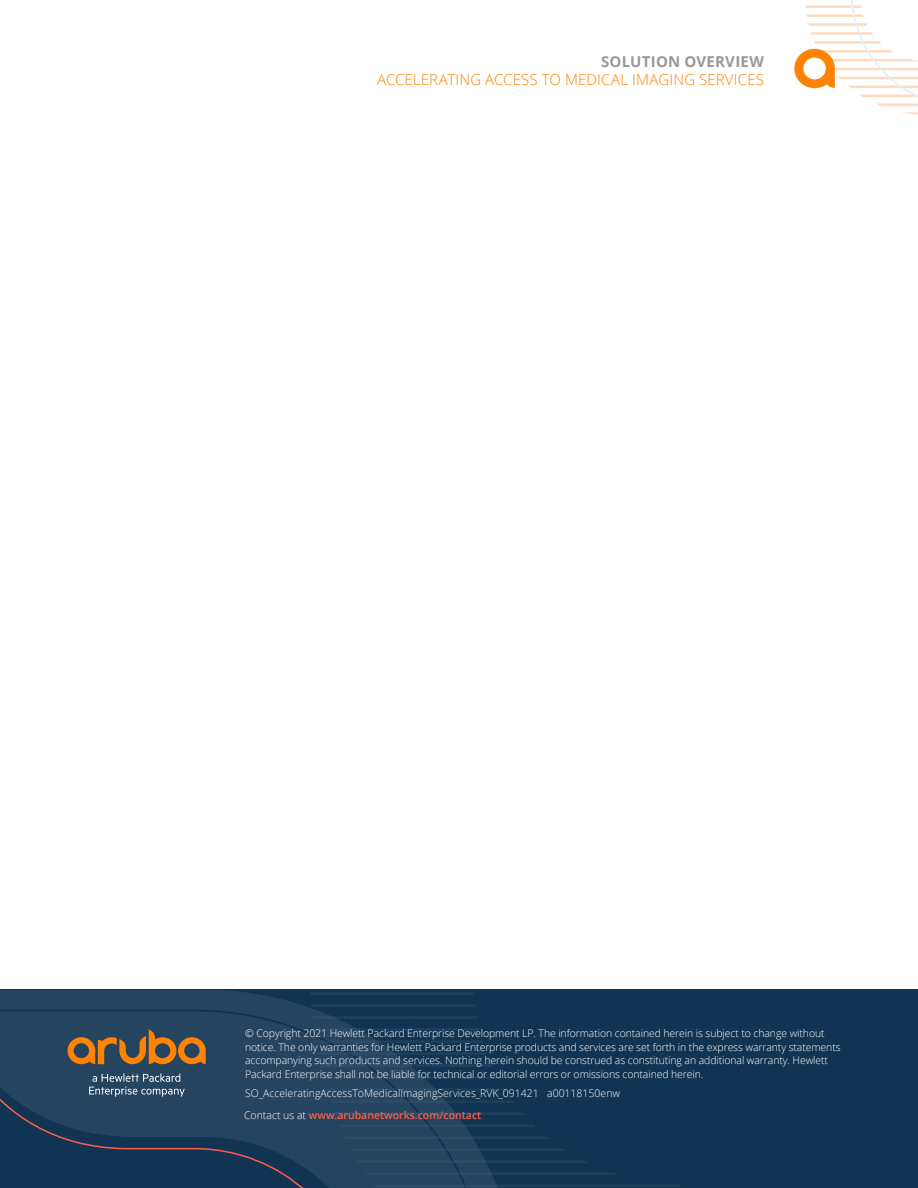
<style>
.page{position:relative;width:918px;height:1188px;background:#fff}
.page>*{position:absolute;margin:0;border:0;box-sizing:border-box;transform-origin:0 0}
.t1{font:300 15px "Open Sans";letter-spacing:.01em;color:#ff8300}
.t2{font:700 15px "Open Sans";letter-spacing:.015em;color:#999899}
.t3{font:300 10.5px/13.5px "Open Sans";letter-spacing:-.01em;color:#fff}
.s1{font-weight:600;color:#ff5f4b}
</style>
<div class="page">
<div style="left:0;top:990px;width:918px;height:198px;background:#113452"></div>
<svg style="left:0;top:990px;width:497px;height:198px;fill:#254460"></svg>
<svg style="left:0;top:1009px;width:490px;height:179px"></svg>
<svg style="left:794px;top:0;width:124px;height:115px"></svg>
<hr style="left:358px;top:1184px;width:51px;height:3px;background:#4b667c">
<hr style="left:358px;top:1172px;width:51px;height:3px;background:#4b667c">
<hr style="left:358px;top:1162px;width:51px;height:1px;background:#4b667c">
<hr style="left:317px;top:1136px;width:92px;height:3px;background:#4b667c">
<hr style="left:317px;top:1124px;width:92px;height:3px;background:#4b667c">
<hr style="left:317px;top:1148px;width:92px;height:3px;background:#4b667c">
<hr style="left:317px;top:1160px;width:92px;height:2px;background:#4b667c">
<hr style="left:317px;top:1088px;width:92px;height:3px;background:#4b667c">
<hr style="left:317px;top:1076px;width:92px;height:3px;background:#4b667c">
<hr style="left:317px;top:1100px;width:92px;height:3px;background:#4b667c">
<hr style="left:317px;top:1112px;width:92px;height:3px;background:#4b667c">
<svg style="left:312px;top:1040px;width:5px;height:3px"></svg>
<svg style="left:312px;top:1028px;width:5px;height:3px"></svg>
<svg style="left:312px;top:1052px;width:5px;height:3px"></svg>
<svg style="left:312px;top:1064px;width:5px;height:3px"></svg>
<hr style="left:317px;top:1040px;width:92px;height:3px;background:#4b667c">
<hr style="left:317px;top:1028px;width:92px;height:3px;background:#4b667c">
<hr style="left:317px;top:1052px;width:92px;height:3px;background:#4b667c">
<hr style="left:317px;top:1064px;width:92px;height:3px;background:#4b667c">
<hr style="left:317px;top:1018px;width:92px;height:1px;background:#4b667c">
<svg style="left:310px;top:990px;width:8px;height:5px"></svg>
<svg style="left:310px;top:1004px;width:7px;height:3px"></svg>
<svg style="left:310px;top:1016px;width:8px;height:3px"></svg>
<hr style="left:317px;top:992px;width:92px;height:3px;background:#4b667c">
<hr style="left:317px;top:990px;width:92px;height:1px;background:#4b667c">
<hr style="left:317px;top:1004px;width:92px;height:3px;background:#4b667c">
<hr style="left:317px;top:1016px;width:92px;height:2px;background:#4b667c">
<hr style="left:409px;top:1184px;width:91px;height:3px;background:#4b667c">
<hr style="left:409px;top:1172px;width:91px;height:3px;background:#4b667c">
<hr style="left:409px;top:1162px;width:91px;height:1px;background:#4b667c">
<hr style="left:409px;top:1136px;width:91px;height:3px;background:#4b667c">
<hr style="left:409px;top:1124px;width:91px;height:3px;background:#4b667c">
<hr style="left:409px;top:1148px;width:91px;height:3px;background:#4b667c">
<hr style="left:409px;top:1160px;width:91px;height:2px;background:#4b667c">
<hr style="left:409px;top:1088px;width:91px;height:3px;background:#4b667c">
<hr style="left:409px;top:1076px;width:91px;height:3px;background:#4b667c">
<hr style="left:409px;top:1100px;width:91px;height:3px;background:#4b667c">
<hr style="left:409px;top:1112px;width:91px;height:3px;background:#4b667c">
<hr style="left:409px;top:1040px;width:91px;height:3px;background:#4b667c">
<hr style="left:409px;top:1028px;width:91px;height:3px;background:#4b667c">
<hr style="left:409px;top:1052px;width:91px;height:3px;background:#4b667c">
<hr style="left:409px;top:1064px;width:91px;height:3px;background:#4b667c">
<hr style="left:409px;top:1018px;width:91px;height:1px;background:#4b667c">
<hr style="left:409px;top:992px;width:68px;height:3px;background:#4b667c">
<hr style="left:409px;top:990px;width:68px;height:1px;background:#4b667c">
<hr style="left:409px;top:1004px;width:68px;height:3px;background:#4b667c">
<hr style="left:409px;top:1016px;width:68px;height:2px;background:#4b667c">
<hr style="left:500px;top:1184px;width:91px;height:3px;background:#4b667c">
<hr style="left:500px;top:1172px;width:91px;height:3px;background:#4b667c">
<hr style="left:500px;top:1162px;width:91px;height:1px;background:#4b667c">
<hr style="left:500px;top:1136px;width:86px;height:3px;background:#4b667c">
<hr style="left:500px;top:1124px;width:86px;height:3px;background:#4b667c">
<hr style="left:500px;top:1148px;width:86px;height:3px;background:#4b667c">
<hr style="left:500px;top:1160px;width:86px;height:2px;background:#4b667c">
<hr style="left:500px;top:1088px;width:86px;height:3px;background:#4b667c">
<hr style="left:500px;top:1081px;width:86px;height:1px;background:#4b667c">
<hr style="left:500px;top:1100px;width:86px;height:3px;background:#4b667c">
<hr style="left:500px;top:1112px;width:86px;height:3px;background:#4b667c">
<hr style="left:591px;top:1184px;width:90px;height:3px;background:#4b667c">
<hr style="left:591px;top:1172px;width:90px;height:3px;background:#4b667c">
<hr style="left:591px;top:1187px;width:90px;height:1px;background:#4b667c">
<hr style="left:591px;top:1164px;width:90px;height:1px;background:#4b667c">
<svg style="left:89px;top:1073px;width:96px;height:24px;background:#4c657c"></svg>
<svg style="left:67px;top:1029px;width:139px;height:35px;background:#7c5d39"></svg>
<h1 class="t2" style="left:601px;top:51px;width:165px">SOLUTION OVERVIEW</h1>
<h1 class="t1" style="left:377px;top:69px;width:388px">ACCELERATING ACCESS TO MEDICAL IMAGING SERVICES</h1>
<p class="t3" style="left:245px;top:1027px;width:597px">© Copyright 2021 Hewlett Packard Enterprise Development LP. The information contained herein is subject to change without notice. The only warranties for Hewlett Packard Enterprise products and services are set forth in the express warranty statements accompanying such products and services. Nothing herein should be construed as constituting an additional warranty. Hewlett Packard Enterprise shall not be liable for technical or editorial errors or omissions contained herein.</p>
<p class="t3" style="left:244px;top:1081px;width:378px;line-height:22.5px">SO_AcceleratingAccessToMedicalImagingServices_RVK_091421 a00118150enw<br>Contact us at <span class="s1">www.arubanetworks.com/contact</span></p>
</div>
